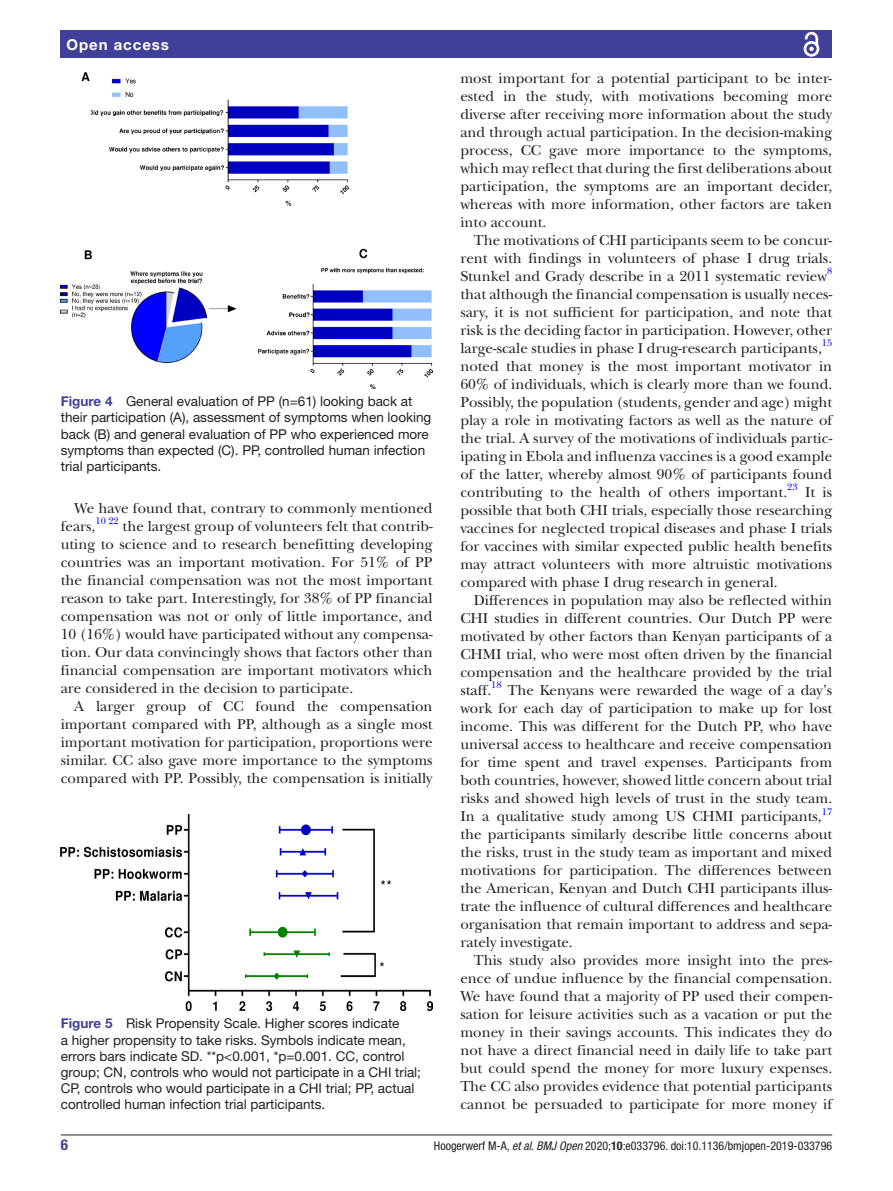
<style>
.page{position:relative;width:893px;height:1191px;background:#fff}
.page>*{position:absolute;margin:0;border:0;box-sizing:border-box;transform-origin:0 0}
.t1{font:15px/18px "New Baskerville";color:#231f20;text-align:justify}
.t2{font:700 15px "Helvetica Neue LT Std";letter-spacing:.065em;color:#fff}
.t3{font:700 condensed 15px "Helvetica Neue LT Std";color:#414099}
.t4{font:13.5px/16.2px "Helvetica Neue LT Std";color:#231f20}
.t5{font:condensed 12px "Helvetica Neue LT Std";color:#231f20}
.t6{font:9.9px "New Baskerville";color:#00f}
.s1{font-weight:700;color:#414099}
.s2{font-style:italic}
.s3{font-weight:700}
</style>
<div class="page">
<hr style="left:61px;top:1134px;width:771px;height:1px;background:#231f20">
<div style="left:61px;top:31px;width:771px;height:27px;background:#414099"></div>
<svg style="left:803px;top:31px;width:17px;height:26px"></svg>
<img style="left:61px;top:73px;width:372px;height:315px">
<img style="left:61px;top:814px;width:372px;height:196px">
<p class="t2" style="left:66px;top:35px;width:104px">Open access</p>
<p class="t4" style="left:61px;top:393px;width:372px"><span class="s1">Figure 4</span> General evaluation of PP (n=61) looking back at their participation (A), assessment of symptoms when looking back (B) and general evaluation of PP who experienced more symptoms than expected (C). PP, controlled human infection trial participants.</p>
<p class="t1" style="left:61px;top:499px;width:373px;text-indent:14px">We have found that, contrary to commonly mentioned fears,</p>
<p class="t6" style="left:96px;top:515px;width:25px">10 22</p>
<p class="t1" style="left:61px;top:517px;width:373px;text-indent:62px">the largest group of volunteers felt that contrib&shy;uting to science and to research benefitting developing countries was an important motivation. For 51% of PP the financial compensation was not the most important reason to take part. Interestingly, for 38% of PP financial compensation was not or only of little importance, and 10 (16%) would have participated without any compensa&shy;tion. Our data convincingly shows that factors other than financial compensation are important motivators which are considered in the decision to participate.</p>
<p class="t1" style="left:61px;top:697px;width:373px;text-indent:14px">A larger group of CC found the compensation important compared with PP, although as a single most important motivation for participation, proportions were similar. CC also gave more importance to the symptoms compared with PP. Possibly, the compensation is initially</p>
<p class="t4" style="left:61px;top:1015px;width:362px"><span class="s1">Figure 5</span> Risk Propensity Scale. Higher scores indicate<br>a higher propensity to take risks. Symbols indicate mean, errors bars indicate SD. **p&lt;0.001, *p=0.001. CC, control group; CN, controls who would not participate in a CHI trial; CP, controls who would participate in a CHI trial; PP, actual controlled human infection trial participants.</p>
<p class="t1" style="left:460px;top:69px;width:373px">most important for a potential participant to be inter&shy;ested in the study, with motivations becoming more diverse after receiving more information about the study and through actual participation. In the decision-making process, CC gave more importance to the symptoms, which may reflect that during the first deliberations about participation, the symptoms are an important decider, whereas with more information, other factors are taken into account.</p>
<p class="t1" style="left:460px;top:231px;width:373px;text-indent:14px">The motivations of CHI participants seem to be concur&shy;rent with findings in volunteers of phase I drug trials.<br>Stunkel and Grady describe in a 2011 systematic review</p>
<p class="t6" style="left:827px;top:265px;width:7px">8</p>
<p class="t1" style="left:460px;top:285px;width:373px">that although the financial compensation is usually neces&shy;sary, it is not sufficient for participation, and note that risk is the deciding factor in participation. However, other large-scale studies in phase I drug-research participants,</p>
<p class="t6" style="left:822px;top:337px;width:12px">15</p>
<p class="t1" style="left:460px;top:357px;width:373px">noted that money is the most important motivator in 60% of individuals, which is clearly more than we found.<br>Possibly, the population (students, gender and age) might play a role in motivating factors as well as the nature of the trial. A survey of the motivations of individuals partic&shy;ipating in Ebola and influenza vaccines is a good example of the latter, whereby almost 90% of participants found contributing to the health of others important.<sup>23</sup></p>
<p class="t1" style="left:460px;top:483px;width:373px;text-indent:345px">It is possible that both CHI trials, especially those researching vaccines for neglected tropical diseases and phase I trials for vaccines with similar expected public health benefits may attract volunteers with more altruistic motivations compared with phase I drug research in general.</p>
<p class="t1" style="left:460px;top:591px;width:373px;text-indent:14px">Differences in population may also be reflected within CHI studies in different countries. Our Dutch PP were motivated by other factors than Kenyan participants of a CHMI trial, who were most often driven by the financial compensation and the healthcare provided by the trial staff.<sup>18</sup> The Kenyans were rewarded the wage of a day’s work for each day of participation to make up for lost income. This was different for the Dutch PP, who have universal access to healthcare and receive compensation for time spent and travel expenses. Participants from both countries, however, showed little concern about trial risks and showed high levels of trust in the study team.<br>In a qualitative study among US CHMI participants,</p>
<p class="t6" style="left:822px;top:805px;width:12px">17</p>
<p class="t1" style="left:460px;top:825px;width:373px">the participants similarly describe little concerns about the risks, trust in the study team as important and mixed motivations for participation. The differences between the American, Kenyan and Dutch CHI participants illus&shy;trate the influence of cultural differences and healthcare organisation that remain important to address and sepa&shy;rately investigate.</p>
<p class="t1" style="left:460px;top:951px;width:373px;text-indent:14px">This study also provides more insight into the pres&shy;ence of undue influence by the financial compensation.<br>We have found that a majority of PP used their compen&shy;sation for leisure activities such as a vacation or put the money in their savings accounts. This indicates they do not have a direct financial need in daily life to take part but could spend the money for more luxury expenses.<br>The CC also provides evidence that potential participants cannot be persuaded to participate for more money if</p>
<p class="t3" style="left:61px;top:1135px;width:9px">6</p>
<p class="t5" style="left:434px;top:1138px;width:400px">Hoogerwerf M-A, <span class="s2">et al</span>. <span class="s2">BMJ Open</span> 2020;<span class="s3">10</span>:e033796. doi:10.1136/bmjopen-2019-033796</p>
</div>
